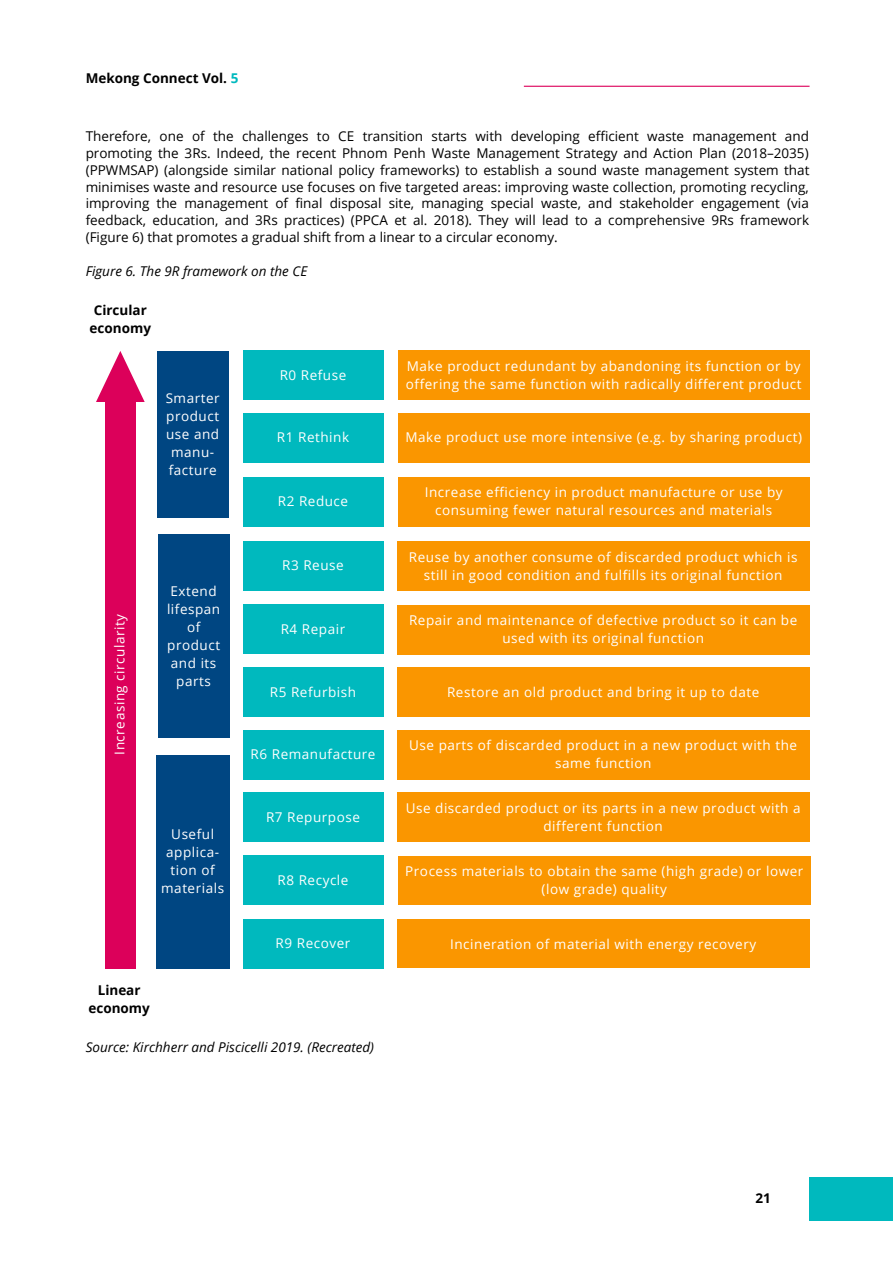
<style>
.page{position:relative;width:893px;height:1264px;background:#fff}
.page>*{position:absolute;margin:0;border:0;box-sizing:border-box;transform-origin:0 0}
.t1{font:13.5px/18px "Open Sans";letter-spacing:.04em;color:#fff;text-align:center}
.t2{font:13.5px/16.8px "Open Sans";color:#000;text-align:justify}
.t3{font:italic 13.5px "Open Sans";color:#000}
.t4{font:700 13.5px/18px "Open Sans";color:#000;text-align:center}
.s1{color:#00b9be}
</style>
<div class="page">
<div style="left:157px;top:351px;width:71px;height:166px;background:#004682"></div>
<div style="left:158px;top:534px;width:71px;height:204px;background:#004682"></div>
<div style="left:156px;top:754px;width:73px;height:214px;background:#004682"></div>
<div style="left:243px;top:351px;width:140px;height:49px;background:#00b9be"></div>
<div style="left:243px;top:413px;width:140px;height:49px;background:#00b9be"></div>
<div style="left:243px;top:477px;width:140px;height:49px;background:#00b9be"></div>
<div style="left:243px;top:541px;width:140px;height:49px;background:#00b9be"></div>
<div style="left:243px;top:604px;width:140px;height:50px;background:#00b9be"></div>
<div style="left:243px;top:667px;width:140px;height:49px;background:#00b9be"></div>
<div style="left:243px;top:730px;width:140px;height:49px;background:#00b9be"></div>
<div style="left:243px;top:792px;width:140px;height:50px;background:#00b9be"></div>
<div style="left:243px;top:855px;width:140px;height:49px;background:#00b9be"></div>
<div style="left:243px;top:919px;width:140px;height:49px;background:#00b9be"></div>
<div style="left:105px;top:400px;width:30px;height:568px;background:#dc005a"></div>
<svg style="left:96px;top:351px;width:49px;height:51px"></svg>
<div style="left:398px;top:351px;width:411px;height:49px;background:#fa9600"></div>
<div style="left:398px;top:413px;width:411px;height:49px;background:#fa9600"></div>
<div style="left:398px;top:477px;width:411px;height:49px;background:#fa9600"></div>
<div style="left:397px;top:541px;width:412px;height:49px;background:#fa9600"></div>
<div style="left:397px;top:605px;width:412px;height:49px;background:#fa9600"></div>
<div style="left:397px;top:667px;width:412px;height:49px;background:#fa9600"></div>
<div style="left:397px;top:730px;width:412px;height:49px;background:#fa9600"></div>
<div style="left:397px;top:792px;width:412px;height:50px;background:#fa9600"></div>
<div style="left:398px;top:856px;width:412px;height:48px;background:#fa9600"></div>
<div style="left:397px;top:919px;width:412px;height:49px;background:#fa9600"></div>
<div style="left:809px;top:1176px;width:83px;height:44px;background:#00b9be"></div>
<hr style="left:524px;top:86px;width:285px;height:1px;background:#dc005a">
<p class="t4" style="left:86px;top:68px;width:154px">Mekong Connect Vol. <span class="s1">5</span></p>
<p class="t2" style="left:86px;top:127px;width:725px">Therefore, one of the challenges to CE transition starts with developing efficient waste management and promoting the 3Rs. Indeed, the recent Phnom Penh Waste Management Strategy and Action Plan (2018–2035) (PPWMSAP) (alongside similar national policy frameworks) to establish a sound waste management system that minimises waste and resource use focuses on five targeted areas: improving waste collection, promoting recycling, improving the management of final disposal site, managing special waste, and stakeholder engagement (via feedback, education, and 3Rs practices) (PPCA et al. 2018). They will lead to a comprehensive 9Rs framework (Figure 6) that promotes a gradual shift from a linear to a circular economy.</p>
<p class="t3" style="left:86px;top:261px;width:223px">Figure 6. The 9R framework on the CE</p>
<p class="t4" style="left:90px;top:301px;width:63px">Circular economy</p>
<p class="t1" style="left:166px;top:388px;width:56px">Smarter product use and manu&shy;facture</p>
<p class="t1" style="left:110px;top:754px;width:142px;rotate:-90deg">Increasing circularity</p>
<p class="t1" style="left:167px;top:582px;width:55px">Extend lifespan of product and its parts</p>
<p class="t1" style="left:161px;top:824px;width:64px">Useful applica&shy;tion of materials</p>
<p class="t4" style="left:88px;top:980px;width:63px">Linear economy</p>
<p class="t1" style="left:280px;top:366px;width:68px">R0 Refuse</p>
<p class="t1" style="left:277px;top:428px;width:74px">R1 Rethink</p>
<p class="t1" style="left:278px;top:492px;width:72px">R2 Reduce</p>
<p class="t1" style="left:282px;top:556px;width:63px">R3 Reuse</p>
<p class="t1" style="left:281px;top:619px;width:66px">R4 Repair</p>
<p class="t1" style="left:270px;top:682px;width:88px">R5 Refurbish</p>
<p class="t1" style="left:250px;top:745px;width:126px">R6 Remanufacture</p>
<p class="t1" style="left:266px;top:807px;width:95px">R7 Repurpose</p>
<p class="t1" style="left:277px;top:870px;width:72px">R8 Recycle</p>
<p class="t1" style="left:275px;top:934px;width:76px">R9 Recover</p>
<p class="t3" style="left:86px;top:1037px;width:290px">Source: Kirchherr and Piscicelli 2019. (Recreated)</p>
<p class="t1" style="left:406px;top:357px;width:397px;text-align:left">Make product redundant by abandoning its function or by offering the same function with radically different product</p>
<p class="t1" style="left:405px;top:428px;width:398px">Make product use more intensive (e.g. by sharing product)</p>
<p class="t1" style="left:425px;top:483px;width:359px">Increase efficiency in product manufacture or use by consuming fewer natural resources and materials</p>
<p class="t1" style="left:409px;top:547px;width:390px">Reuse by another consume of discarded product which is still in good condition and fulfills its original function</p>
<p class="t1" style="left:409px;top:611px;width:390px">Repair and maintenance of defective product so it can be used with its original function</p>
<p class="t1" style="left:447px;top:682px;width:314px">Restore an old product and bring it up to date</p>
<p class="t1" style="left:409px;top:736px;width:389px">Use parts of discarded product in a new product with the same function</p>
<p class="t1" style="left:405px;top:798px;width:396px">Use discarded product or its parts in a new product with a different function</p>
<p class="t1" style="left:405px;top:861px;width:399px">Process materials to obtain the same (high grade) or lower (low grade) quality</p>
<p class="t1" style="left:450px;top:934px;width:307px">Incineration of material with energy recovery</p>
<p class="t4" style="left:755px;top:1188px;width:17px">21</p>
</div>
